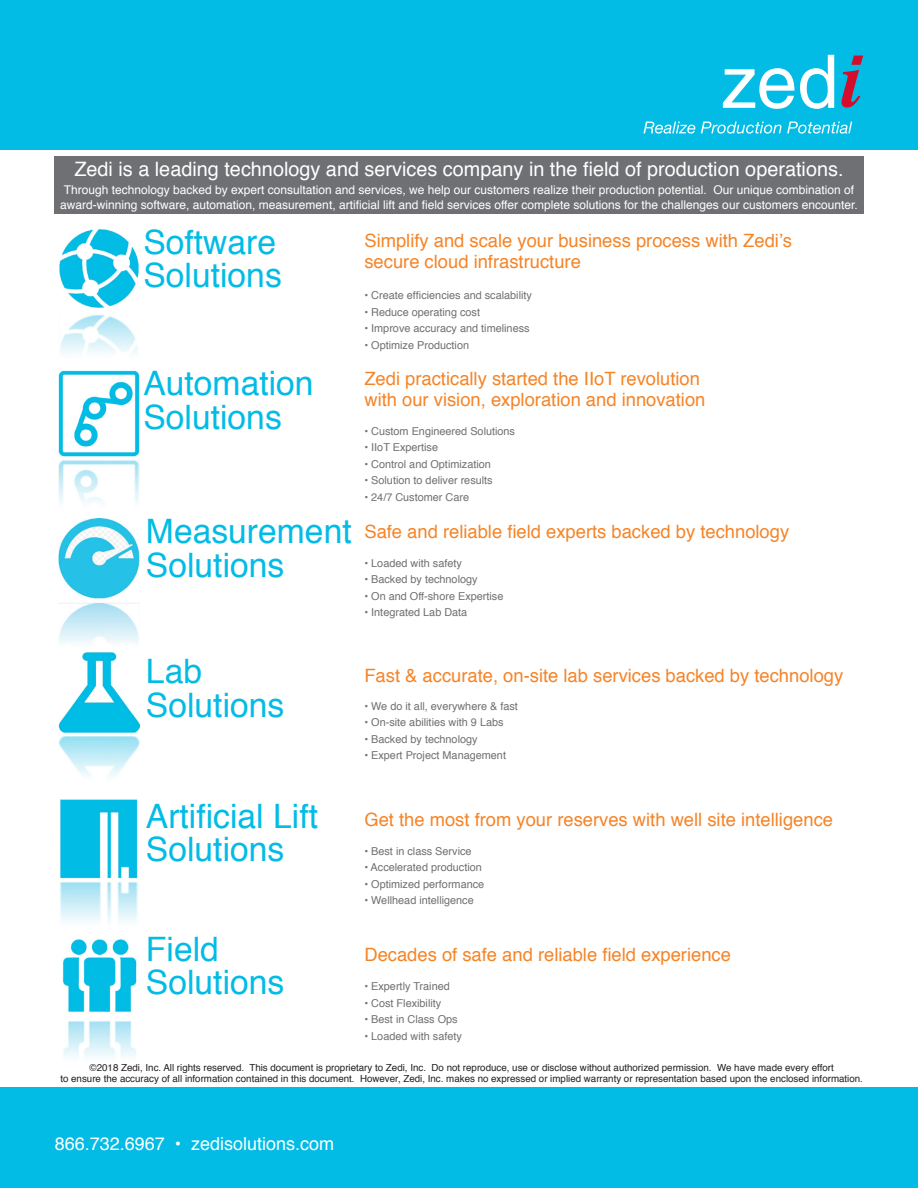
<style>
.page{position:relative;width:918px;height:1188px;background:#fff}
.page>*{position:absolute;margin:0;border:0;box-sizing:border-box;transform-origin:0 0}
.t1{font:33.6px "Helvetica";color:#02bce5}
.t2{font:19.8px "Helvetica";color:#fff}
.t3{font:18.3px "Helvetica";color:#f58427}
.t4{font:18px "Helvetica";color:#fff}
.t5{font:12px/15px "Helvetica";color:#fff}
.t6{font:10.8px "Helvetica";color:#6f7073}
.t7{font:9.75px "Helvetica";color:#231f20}
</style>
<div class="page">
<div style="left:0;top:1087px;width:918px;height:101px;background:#02bce5"></div>
<img style="left:59px;top:228px;width:80px;height:126px">
<img style="left:58px;top:370px;width:81px;height:133px">
<img style="left:58px;top:518px;width:81px;height:135px">
<img style="left:58px;top:653px;width:81px;height:124px">
<img style="left:60px;top:799px;width:78px;height:123px">
<img style="left:62px;top:939px;width:75px;height:119px">
<div style="left:54px;top:156px;width:810px;height:57px;background:#6f7073"></div>
<div style="left:0;top:0;width:918px;height:149px;background:#02bce5"></div>
<svg style="left:723px;top:68px;width:71px;height:41px"></svg>
<svg style="left:800px;top:55px;width:34px;height:54px"></svg>
<svg style="left:841px;top:56px;width:22px;height:52px"></svg>
<svg style="left:643px;top:122px;width:209px;height:12px"></svg>
<p class="t2" style="left:74px;top:153px;width:771px">Zedi is a leading technology and services company in the field of production operations.</p>
<p class="t5" style="left:60px;top:182px;width:799px">Through technology backed by expert consultation and services, we help our customers realize their production potential. Our unique combination of award-winning software, automation, measurement, artificial lift and field services offer complete solutions for the challenges our customers encounter.</p>
<p class="t1" style="left:143px;top:216px;width:134px">Software</p>
<p class="t1" style="left:143px;top:249px;width:140px">Solutions</p>
<p class="t1" style="left:143px;top:358px;width:172px">Automation</p>
<p class="t1" style="left:143px;top:391px;width:140px">Solutions</p>
<p class="t1" style="left:146px;top:506px;width:207px">Measurement</p>
<p class="t1" style="left:146px;top:539px;width:140px">Solutions</p>
<p class="t3" style="left:364px;top:226px;width:429px">Simplify and scale your business process with Zedi’s</p>
<p class="t3" style="left:364px;top:248px;width:218px">secure cloud infrastructure</p>
<p class="t6" style="left:364px;top:287px;width:169px">• Create efficiencies and scalability</p>
<p class="t6" style="left:364px;top:304px;width:117px">• Reduce operating cost</p>
<p class="t6" style="left:364px;top:320px;width:167px">• Improve accuracy and timeliness</p>
<p class="t6" style="left:364px;top:337px;width:106px">• Optimize Production</p>
<p class="t3" style="left:364px;top:364px;width:337px">Zedi practically started the IIoT revolution</p>
<p class="t3" style="left:364px;top:386px;width:343px">with our vision, exploration and innovation</p>
<p class="t6" style="left:364px;top:423px;width:152px">• Custom Engineered Solutions</p>
<p class="t6" style="left:364px;top:439px;width:75px">• IIoT Expertise</p>
<p class="t6" style="left:364px;top:456px;width:128px">• Control and Optimization</p>
<p class="t6" style="left:364px;top:472px;width:130px">• Solution to deliver results</p>
<p class="t6" style="left:364px;top:489px;width:106px">• 24/7 Customer Care</p>
<p class="t3" style="left:364px;top:518px;width:426px">Safe and reliable field experts backed by technology</p>
<p class="t6" style="left:364px;top:555px;width:99px">• Loaded with safety</p>
<p class="t6" style="left:364px;top:571px;width:115px">• Backed by technology</p>
<p class="t6" style="left:364px;top:588px;width:141px">• On and Off-shore Expertise</p>
<p class="t6" style="left:364px;top:604px;width:104px">• Integrated Lab Data</p>
<p class="t1" style="left:146px;top:645px;width:58px">Lab</p>
<p class="t1" style="left:146px;top:679px;width:140px">Solutions</p>
<p class="t3" style="left:364px;top:661px;width:480px">Fast &amp; accurate, on-site lab services backed by technology</p>
<p class="t6" style="left:364px;top:698px;width:155px">• We do it all, everywhere &amp; fast</p>
<p class="t6" style="left:364px;top:714px;width:141px">• On-site abilities with 9 Labs</p>
<p class="t6" style="left:364px;top:731px;width:115px">• Backed by technology</p>
<p class="t6" style="left:364px;top:747px;width:143px">• Expert Project Management</p>
<p class="t1" style="left:146px;top:790px;width:174px">Artificial Lift</p>
<p class="t1" style="left:146px;top:823px;width:140px">Solutions</p>
<p class="t1" style="left:146px;top:923px;width:74px">Field</p>
<p class="t1" style="left:146px;top:957px;width:140px">Solutions</p>
<p class="t3" style="left:364px;top:806px;width:470px">Get the most from your reserves with well site intelligence</p>
<p class="t6" style="left:364px;top:842px;width:109px">• Best in class Service</p>
<p class="t6" style="left:364px;top:859px;width:119px">• Accelerated production</p>
<p class="t6" style="left:364px;top:875px;width:121px">• Optimized performance</p>
<p class="t6" style="left:364px;top:892px;width:111px">• Wellhead intelligence</p>
<p class="t3" style="left:364px;top:941px;width:368px">Decades of safe and reliable field experience</p>
<p class="t6" style="left:364px;top:978px;width:87px">• Expertly Trained</p>
<p class="t6" style="left:364px;top:995px;width:78px">• Cost Flexibility</p>
<p class="t6" style="left:364px;top:1011px;width:95px">• Best in Class Ops</p>
<p class="t6" style="left:364px;top:1028px;width:99px">• Loaded with safety</p>
<p class="t7" style="left:90px;top:1060px;width:746px">©2018 Zedi, Inc. All rights reserved. This document is proprietary to Zedi, Inc. Do not reproduce, use or disclose without authorized permission. We have made every effort</p>
<p class="t7" style="left:60px;top:1071px;width:804px">to ensure the accuracy of all information contained in this document. However, Zedi, Inc. makes no expressed or implied warranty or representation based upon the enclosed information.</p>
<h3 class="t4" style="left:55px;top:1129px;width:281px">866.732.6967 • zedisolutions.com</h3>
</div>
